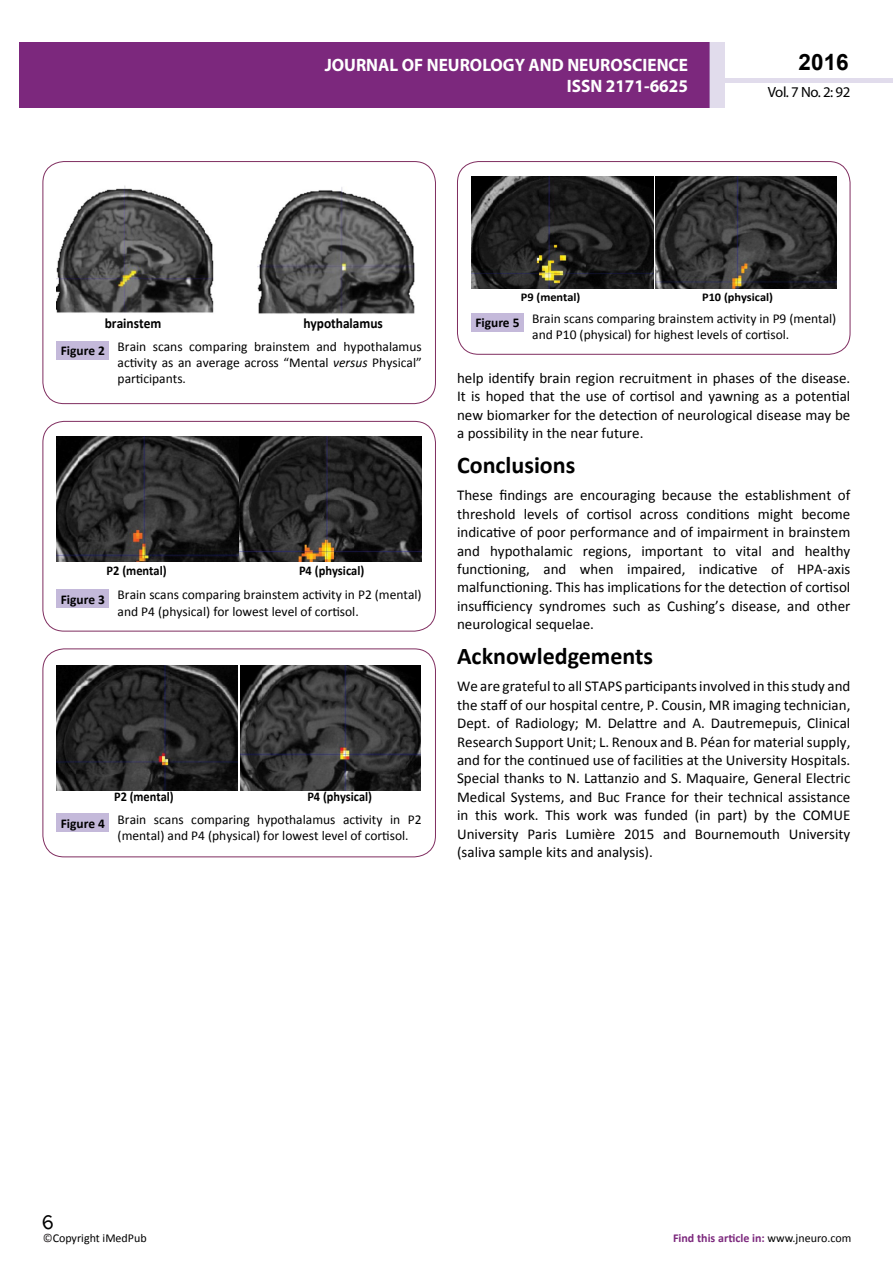
<style>
.page{position:relative;width:893px;height:1263px;background:#fff}
.page>*{position:absolute;margin:0;border:0;box-sizing:border-box;transform-origin:0 0}
.t1{font:25.5px "Tunga";color:#000}
.t2{font:700 24px "Calibri";color:#000}
.t3{font:700 22.5px "Arial";color:#000}
.t4{font:700 18px/21.6px "Myriad Pro";color:#fff;text-align:right;scale:.96 1}
.t5{font:15px/18.5px "Calibri";color:#000;text-align:justify}
.t6{font:14.85px "Myriad Pro";letter-spacing:-.03em;color:#000}
.t7{font:700 14.4px "Calibri";color:#010101;scale:.93 1}
.t8{font:13.5px/16.2px "Calibri";color:#000}
.t9{font:700 13.35px "Calibri";color:#000}
.t10{font:700 13.35px "Calibri";color:#010101;scale:.94 1}
.t11{font:700 13.35px "Calibri";color:#010101;scale:.93 1}
.t12{font:700 12px "Calibri";color:#7c287d}
.t13{font:12px "Calibri";color:#000}
.t14{font:700 11.85px "Calibri";color:#010101;scale:1.04 1}
.s1{font-style:italic}
.s2{color:#221e1f}
.s3{font-weight:400;color:#000}
</style>
<div class="page">
<hr style="left:725px;top:78px;width:168px;height:4px;background:#e1dcec">
<div style="left:19px;top:42px;width:690px;height:66px;background:#7c287d"></div>
<div style="left:709px;top:42px;width:16px;height:66px;background:#e1dcec"></div>
<div style="left:43px;top:161px;width:393px;height:243px;border:1px solid #802e60;border-radius:21px"></div>
<img style="left:57px;top:185px;width:157px;height:128px">
<img style="left:257px;top:187px;width:158px;height:127px">
<div style="left:57px;top:341px;width:52px;height:18px;background:#c4b9da"></div>
<div style="left:43px;top:421px;width:393px;height:210px;border:1px solid #802e60;border-radius:21px"></div>
<img style="left:57px;top:437px;width:365px;height:125px">
<div style="left:57px;top:589px;width:52px;height:19px;background:#c4b9da"></div>
<div style="left:43px;top:648px;width:393px;height:209px;border:1px solid #802e60;border-radius:21px"></div>
<img style="left:57px;top:666px;width:181px;height:124px">
<img style="left:240px;top:666px;width:180px;height:124px">
<div style="left:57px;top:814px;width:52px;height:18px;background:#c4b9da"></div>
<div style="left:457px;top:161px;width:393px;height:194px;border:1px solid #802e60;border-radius:21px"></div>
<img style="left:471px;top:176px;width:182px;height:113px">
<img style="left:656px;top:176px;width:180px;height:112px">
<div style="left:471px;top:313px;width:53px;height:19px;background:#c4b9da"></div>
<p class="t4" style="left:517px;top:53px;width:198px">ARCHIVOS DE MEDI INA<br>ISSN 1698-9465</p>
<h3 class="t3" style="left:799px;top:47px;width:52px">2016</h3>
<p class="t4" style="left:325px;top:53px;width:380px">JOURNAL OF NEUROLOGY AND NEUROSCIENCE<br>ISSN 2171-6625</p>
<p class="t6" style="left:768px;top:83px;width:84px">Vol. 7 No. 2: 92</p>
<p class="t7" style="left:105px;top:314px;width:62px">brainstem</p>
<p class="t7" style="left:303px;top:314px;width:87px">hypothalamus</p>
<p class="t8" style="left:118px;top:338px;width:306px;text-align:justify">Brain scans comparing brainstem and hypothalamus activity as an average across “Mental <span class="s1">versus</span> Physical” participants.</p>
<p class="t9" style="left:61px;top:342px;width:46px">Figure 2</p>
<p class="t10" style="left:107px;top:562px;width:65px">P2 (mental)</p>
<p class="t10" style="left:299px;top:562px;width:71px">P4 (physical)</p>
<p class="t8" style="left:118px;top:587px;width:306px">Brain scans comparing brainstem activity in P2 (mental) and P4 (physical) for lowest level of cortisol.</p>
<p class="t9" style="left:61px;top:591px;width:46px">Figure 3</p>
<p class="t9" style="left:61px;top:815px;width:46px">Figure 4</p>
<p class="t11" style="left:114px;top:788px;width:66px">P2 (mental)</p>
<p class="t11" style="left:307px;top:788px;width:71px">P4 (physical)</p>
<p class="t8" style="left:118px;top:811px;width:306px">Brain scans comparing hypothalamus activity in P2 (mental) and P4 (physical) for lowest level of cortisol.</p>
<p class="t14" style="left:521px;top:289px;width:59px">P9 (mental)</p>
<p class="t14" style="left:702px;top:289px;width:70px">P10 (physical)</p>
<p class="t8" style="left:532px;top:311px;width:306px">Brain scans comparing brainstem activity in P9 (mental) and P10 (physical) for highest levels of cortisol.</p>
<p class="t9" style="left:475px;top:314px;width:46px">Figure 5</p>
<p class="t5" style="left:457px;top:369px;width:395px">help identify brain region recruitment in phases of the disease.<br>It is hoped that the use of cortisol and yawning as a potential new biomarker for the detection of neurological disease may be a possibility in the near future.</p>
<h2 class="t2" style="left:457px;top:450px;width:120px">Conclusions</h2>
<p class="t5" style="left:457px;top:486px;width:395px">These findings are encouraging because the establishment of threshold levels of cortisol across conditions might become indicative of poor performance and of impairment in brainstem and hypothalamic regions, important to vital and healthy functioning, and when impaired, indicative of HPA-axis malfunctioning. This has implications for the detection of cortisol insufficiency syndromes such as Cushing’s disease, and other neurological sequelae.</p>
<h2 class="t2" style="left:457px;top:641px;width:197px">Acknowledgements</h2>
<p class="t5" style="left:457px;top:677px;width:395px">We are grateful to all STAPS participants involved in this study and the staff of our hospital centre, P. Cousin, MR imaging technician, Dept. of Radiology; M. Delattre and A. Dautremepuis, Clinical Research Support Unit; L. Renoux and B. Péan for material supply, and for the continued use of facilities at the University Hospitals.<br>Special thanks to N. Lattanzio and S. Maquaire, General Electric Medical Systems, and Buc France for their technical assistance in this work. This work was funded (in part) by the COMUE University Paris Lumière 2015 and Bournemouth University (saliva sample kits and analysis).</p>
<h1 class="t1" style="left:42px;top:1205px;width:14px">6</h1>
<p class="t13" style="left:43px;top:1230px;width:106px"><span class="s2">©</span>Copyright iMedPub</p>
<p class="t12" style="left:673px;top:1230px;width:180px">Find this article in: <span class="s3">www.jneuro.com</span></p>
</div>
